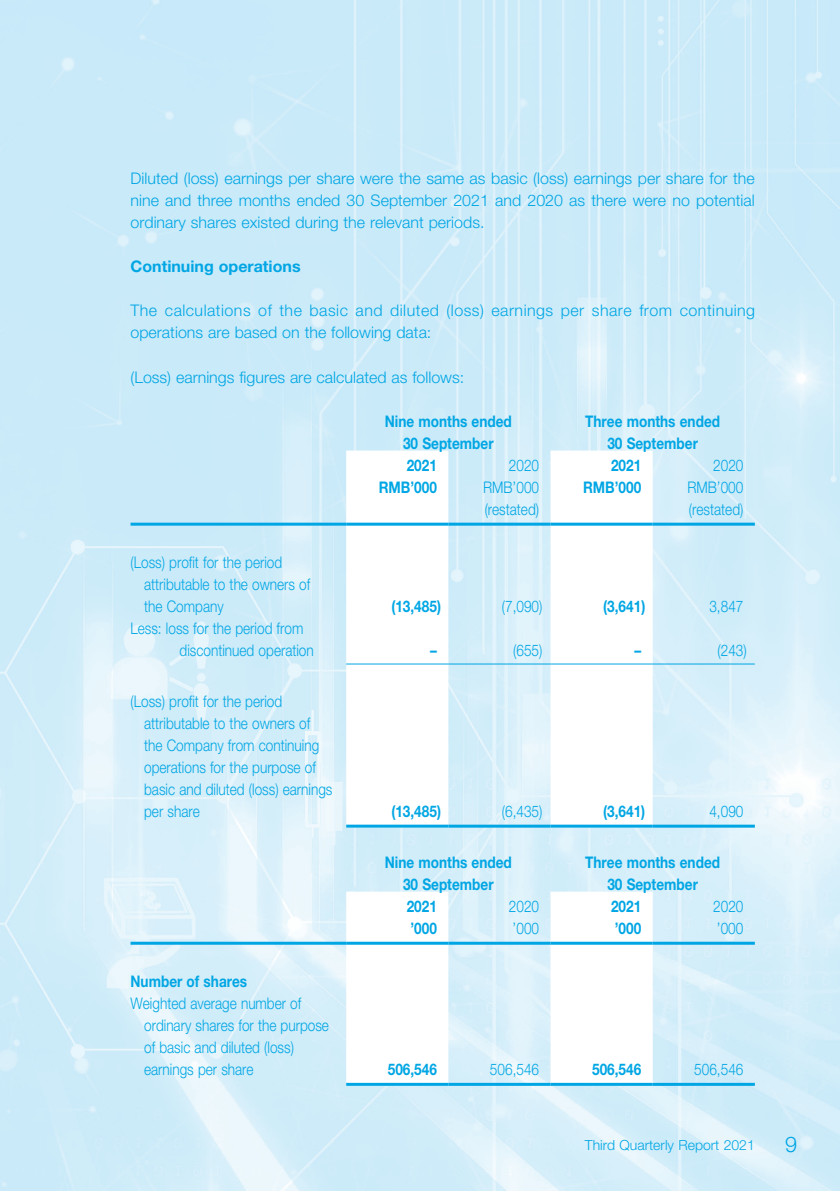
<style>
.page{position:relative;width:840px;height:1191px;background:#fff}
.page>*{position:absolute;margin:0;border:0;box-sizing:border-box;transform-origin:0 0}
.t1{font:300 21.6px "Helvetica Neue LT Std";color:#00a6e4}
.t2{font:300 16px/22px "Helvetica Neue LT Std";color:#00a6e4;scale:.85 1}
.t3{font:300 16px/22px "Helvetica Neue LT Std";color:#00a6e4;text-align:justify}
.t4{font:700 16px/22px "Helvetica Neue LT Std";color:#00a6e4;text-align:center;scale:.85 1}
.t5{font:300 16px/22px "Helvetica Neue LT Std";letter-spacing:.03em;color:#00a6e4}
.t6{font:700 16px "Helvetica Neue LT Std";color:#00a6e4}
.t7{font:300 14px "Helvetica Neue LT Std";color:#00a6e4}
</style>
<div class="page">
<img style="left:0;top:0;width:839px;height:1191px">
<svg style="left:346px;top:450px;width:306px;height:374px"></svg>
<hr style="left:130px;top:522px;width:216px;height:3px;background:#00a6e4">
<hr style="left:346px;top:522px;width:102px;height:3px;background:#00a6e4">
<hr style="left:448px;top:522px;width:102px;height:3px;background:#00a6e4">
<hr style="left:550px;top:522px;width:102px;height:3px;background:#00a6e4">
<hr style="left:652px;top:522px;width:102px;height:3px;background:#00a6e4">
<hr style="left:346px;top:663px;width:102px;height:1px;background:#00a6e4">
<hr style="left:448px;top:663px;width:102px;height:1px;background:#00a6e4">
<hr style="left:550px;top:663px;width:102px;height:1px;background:#00a6e4">
<hr style="left:652px;top:663px;width:102px;height:1px;background:#00a6e4">
<hr style="left:346px;top:824px;width:102px;height:3px;background:#00a6e4">
<hr style="left:448px;top:824px;width:102px;height:3px;background:#00a6e4">
<hr style="left:550px;top:824px;width:102px;height:3px;background:#00a6e4">
<hr style="left:652px;top:824px;width:102px;height:3px;background:#00a6e4">
<svg style="left:346px;top:891px;width:306px;height:191px"></svg>
<hr style="left:130px;top:941px;width:216px;height:3px;background:#00a6e4">
<hr style="left:346px;top:941px;width:102px;height:3px;background:#00a6e4">
<hr style="left:448px;top:941px;width:102px;height:3px;background:#00a6e4">
<hr style="left:550px;top:941px;width:102px;height:3px;background:#00a6e4">
<hr style="left:652px;top:941px;width:102px;height:3px;background:#00a6e4">
<hr style="left:346px;top:1082px;width:102px;height:3px;background:#00a6e4">
<hr style="left:448px;top:1082px;width:102px;height:3px;background:#00a6e4">
<hr style="left:550px;top:1082px;width:102px;height:3px;background:#00a6e4">
<hr style="left:652px;top:1082px;width:102px;height:3px;background:#00a6e4">
<p class="t3" style="left:130px;top:167px;width:625px">Diluted (loss) earnings per share were the same as basic (loss) earnings per share for the nine and three months ended 30 September 2021 and 2020 as there were no potential ordinary shares existed during the relevant periods.</p>
<p class="t6" style="left:130px;top:257px;width:171px">Continuing operations</p>
<p class="t5" style="left:130px;top:299px;width:625px">The calculations of the basic and diluted (loss) earnings per share from continuing operations are based on the following data:</p>
<p class="t3" style="left:130px;top:365px;width:335px">(Loss) earnings figures are calculated as follows:</p>
<p class="t4" style="left:384px;top:409px;width:151px">Nine months ended<br>30 September</p>
<p class="t4" style="left:585px;top:409px;width:160px">Three months ended<br>30 September</p>
<p class="t4" style="left:406px;top:453px;width:37px">2021</p>
<p class="t2" style="left:508px;top:453px;width:37px">2020</p>
<p class="t4" style="left:610px;top:453px;width:37px">2021</p>
<p class="t2" style="left:712px;top:453px;width:37px">2020</p>
<p class="t4" style="left:378px;top:475px;width:70px">RMB’000</p>
<p class="t2" style="left:483px;top:475px;width:67px">RMB’000</p>
<p class="t4" style="left:582px;top:475px;width:70px">RMB’000</p>
<p class="t2" style="left:687px;top:475px;width:67px">RMB’000</p>
<p class="t2" style="left:484px;top:497px;width:66px">(restated)</p>
<p class="t2" style="left:688px;top:497px;width:66px">(restated)</p>
<p class="t2" style="left:144px;top:550px;width:197px;text-indent:-14px">(Loss) profit for the period attributable to the owners of the Company</p>
<p class="t4" style="left:391px;top:594px;width:60px">(13,485)</p>
<p class="t2" style="left:501px;top:594px;width:49px">(7,090)</p>
<p class="t4" style="left:603px;top:594px;width:51px">(3,641)</p>
<p class="t2" style="left:709px;top:594px;width:42px">3,847</p>
<p class="t2" style="left:179px;top:616px;width:159px;text-indent:-49px">Less: loss for the period from discontinued operation</p>
<p class="t2" style="left:144px;top:689px;width:223px;text-indent:-14px">(Loss) profit for the period attributable to the owners of the Company from continuing operations for the purpose of basic and diluted (loss) earnings per share</p>
<p class="t4" style="left:130px;top:969px;width:139px">Number of shares</p>
<p class="t2" style="left:144px;top:991px;width:219px;text-indent:-14px">Weighted average number of ordinary shares for the purpose of basic and diluted (loss) earnings per share</p>
<p class="t4" style="left:430px;top:638px;width:10px">–</p>
<p class="t2" style="left:513px;top:638px;width:36px">(655)</p>
<p class="t4" style="left:634px;top:638px;width:9px">–</p>
<p class="t2" style="left:717px;top:638px;width:36px">(243)</p>
<p class="t4" style="left:391px;top:799px;width:60px">(13,485)</p>
<p class="t2" style="left:501px;top:799px;width:49px">(6,435)</p>
<p class="t4" style="left:603px;top:799px;width:51px">(3,641)</p>
<p class="t2" style="left:709px;top:799px;width:42px">4,090</p>
<p class="t4" style="left:384px;top:850px;width:151px">Nine months ended<br>30 September</p>
<p class="t4" style="left:585px;top:850px;width:160px">Three months ended<br>30 September</p>
<p class="t4" style="left:406px;top:894px;width:37px">2021</p>
<p class="t2" style="left:508px;top:894px;width:37px">2020</p>
<p class="t4" style="left:610px;top:894px;width:37px">2021</p>
<p class="t2" style="left:712px;top:894px;width:37px">2020</p>
<p class="t4" style="left:410px;top:916px;width:33px">’000</p>
<p class="t2" style="left:512px;top:916px;width:33px">’000</p>
<p class="t4" style="left:614px;top:916px;width:33px">’000</p>
<p class="t2" style="left:716px;top:916px;width:33px">’000</p>
<p class="t4" style="left:387px;top:1057px;width:59px">506,546</p>
<p class="t2" style="left:489px;top:1057px;width:59px">506,546</p>
<p class="t4" style="left:591px;top:1057px;width:59px">506,546</p>
<p class="t2" style="left:694px;top:1057px;width:59px">506,546</p>
<p class="t7" style="left:584px;top:1136px;width:171px">Third Quarterly Report 2021</p>
<h1 class="t1" style="left:784px;top:1131px;width:14px">9</h1>
</div>
